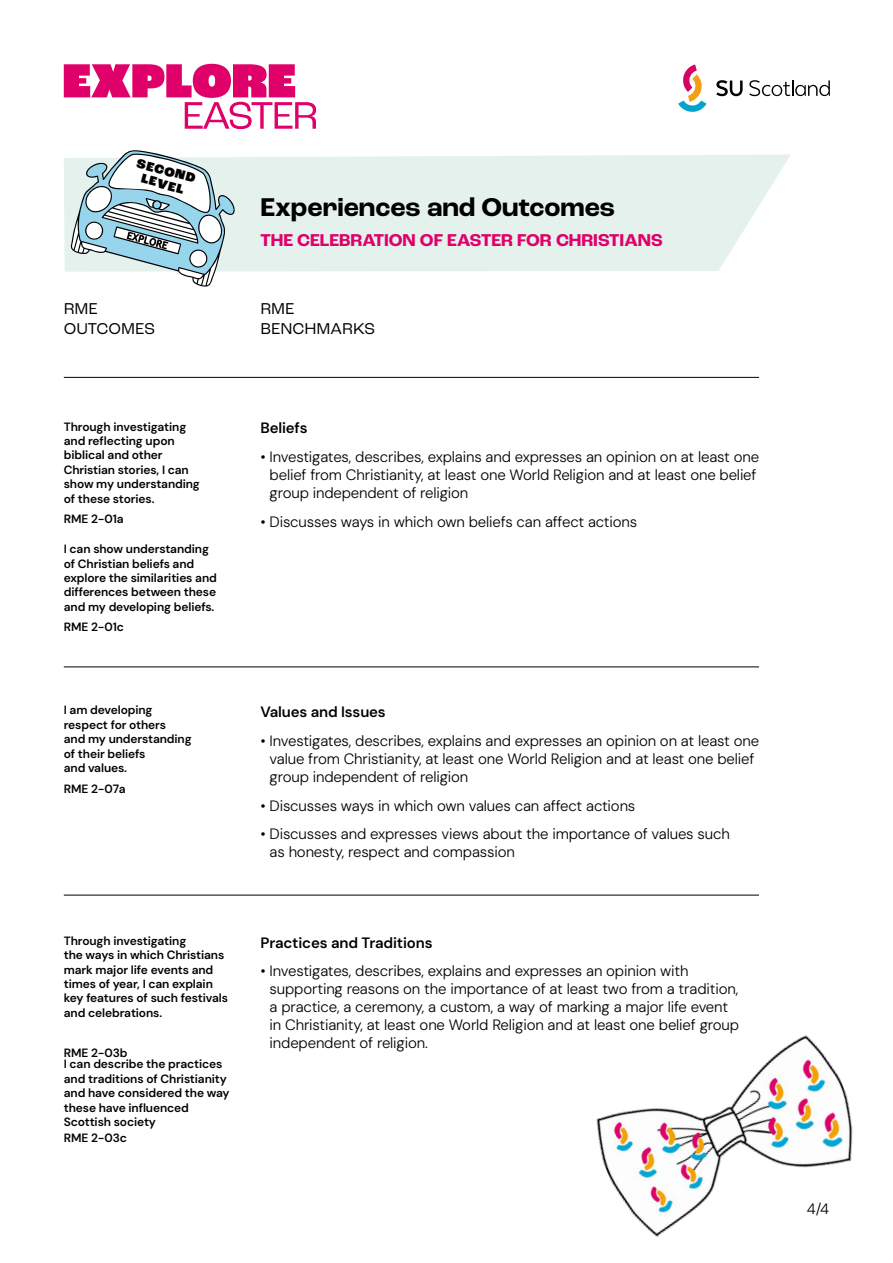
<style>
.page{position:relative;width:893px;height:1263px;background:#fff}
.page>*{position:absolute;margin:0;border:0;box-sizing:border-box;transform-origin:0 0}
.t1{font:700 27px "Roc Grotesk";color:#000}
.t2{font:700 18px "Roc Grotesk";color:#e00069}
.t3{font:16.5px/19.8px "Roc Grotesk";color:#000}
.t4{font:300 15px/18px "DM Sans";letter-spacing:-.01em;color:#000}
.t5{font:600 15px "DM Sans";letter-spacing:-.01em;color:#000}
.t6{font:900 13.5px/13.5px "Roc Grotesk";color:#000;text-align:center}
.t7{font:600 12px/14.4px "DM Sans";letter-spacing:-.01em;color:#000}
</style>
<div class="page">
<svg style="left:716px;top:80px;width:27px;height:16px"></svg>
<svg style="left:749px;top:80px;width:81px;height:16px"></svg>
<svg style="left:678px;top:64px;width:29px;height:48px"></svg>
<svg style="left:64px;top:154px;width:727px;height:118px;background:#e6f2ed"></svg>
<hr style="left:64px;top:377px;width:695px;height:1px;background:#000">
<hr style="left:64px;top:895px;width:695px;height:1px;background:#000">
<hr style="left:64px;top:667px;width:695px;height:1px;background:#000">
<svg style="left:64px;top:64px;width:252px;height:65px"></svg>
<svg style="left:71px;top:150px;width:165px;height:137px"></svg>
<img style="left:596px;top:1035px;width:257px;height:202px">
<p class="t6" style="left:138px;top:157px;width:62px;rotate:15deg">SECOND<br>LEVEL</p>
<p class="t3" style="left:64px;top:299px;width:93px">RME<br>OUTCOMES</p>
<h1 class="t1" style="left:260px;top:190px;width:356px">Experiences and Outcomes</h1>
<p class="t2" style="left:260px;top:229px;width:404px">THE CELEBRATION OF EASTER FOR CHRISTIANS</p>
<p class="t3" style="left:260px;top:299px;width:116px">RME<br>BENCHMARKS</p>
<p class="t7" style="left:64px;top:419px;width:138px">Through investigating and reflecting upon biblical and other<br>Christian stories, I can show my understanding of these stories.</p>
<p class="t7" style="left:64px;top:511px;width:61px">RME 2-01a</p>
<p class="t7" style="left:64px;top:542px;width:155px">I can show understanding of Christian beliefs and explore the similarities and differences between these and my developing beliefs.</p>
<p class="t7" style="left:64px;top:620px;width:62px">RME 2-01c</p>
<p class="t7" style="left:64px;top:703px;width:130px">I am developing respect for others<br>and my understanding of their beliefs<br>and values.</p>
<p class="t7" style="left:64px;top:781px;width:63px">RME 2-07a</p>
<p class="t7" style="left:64px;top:933px;width:166px">Through investigating<br>the ways in which Christians mark major life events and times of year, I can explain key features of such festivals and celebrations.</p>
<p class="t7" style="left:64px;top:1045px;width:65px">RME 2-03b</p>
<p class="t7" style="left:64px;top:1057px;width:167px">I can describe the practices and traditions of Christianity and have considered the way these have influenced<br>Scottish society</p>
<p class="t7" style="left:64px;top:1131px;width:65px">RME 2-03c</p>
<p class="t5" style="left:260px;top:419px;width:49px">Beliefs</p>
<p class="t4" style="left:270px;top:448px;width:491px;text-indent:-9px">• Investigates, describes, explains and expresses an opinion on at least one belief from Christianity, at least one World Religion and at least one belief group independent of religion</p>
<p class="t4" style="left:260px;top:512px;width:378px">• Discusses ways in which own beliefs can affect actions</p>
<p class="t5" style="left:260px;top:703px;width:127px">Values and Issues</p>
<p class="t4" style="left:270px;top:732px;width:491px;text-indent:-9px">• Investigates, describes, explains and expresses an opinion on at least one value from Christianity, at least one World Religion and at least one belief group independent of religion</p>
<p class="t4" style="left:260px;top:796px;width:376px">• Discusses ways in which own values can affect actions</p>
<p class="t4" style="left:270px;top:825px;width:462px;text-indent:-9px">• Discusses and expresses views about the importance of values such as honesty, respect and compassion</p>
<p class="t5" style="left:260px;top:933px;width:174px">Practices and Traditions</p>
<p class="t4" style="left:270px;top:962px;width:471px;text-indent:-9px">• Investigates, describes, explains and expresses an opinion with supporting reasons on the importance of at least two from a tradition, a practice, a ceremony, a custom, a way of marking a major life event in Christianity, at least one World Religion and at least one belief group independent of religion.</p>
<p class="t4" style="left:807px;top:1200px;width:24px">4/4</p>
</div>
